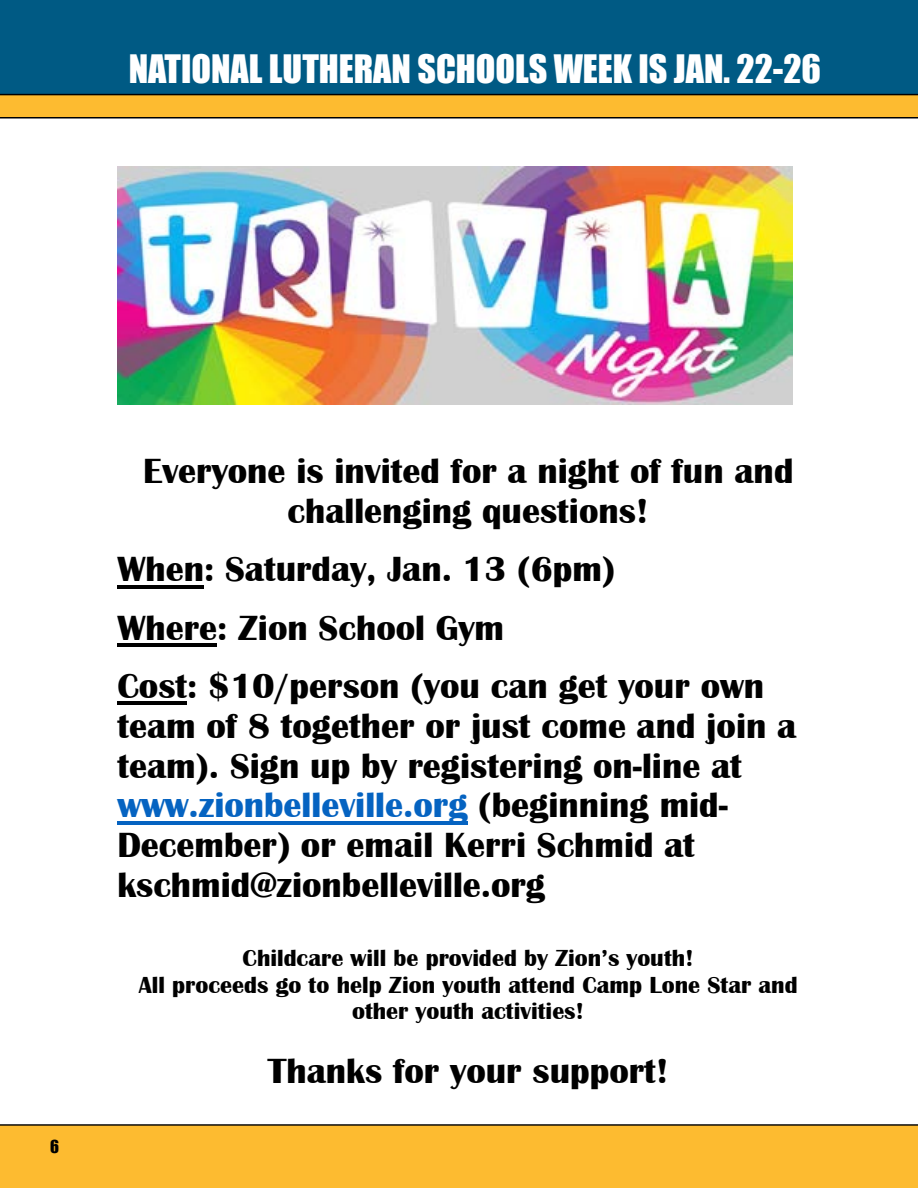
<style>
.page{position:relative;width:918px;height:1188px;background:#fff}
.page>*{position:absolute;margin:0;border:0;box-sizing:border-box;transform-origin:0 0}
.t1{font:700 36px/39.9px "Britannic";color:#000}
.t2{font:36px "Impact";color:#fff}
.t3{font:700 24px/26.7px "Britannic";color:#000;text-align:center}
.t4{font:16.5px "Century Gothic";color:#fff}
.t5{font:16.5px "Impact";color:#000}
.s1{color:#0563c1}
</style>
<div class="page">
<div style="left:0;top:1124px;width:918px;height:64px;background:#fdbb30"></div>
<svg style="left:0;top:95px;width:918px;height:23px;background:#eeb02d"></svg>
<div style="left:0;top:0;width:918px;height:95px;background:#005a84"></div>
<hr style="left:117px;top:585px;width:87px;height:3px;background:#000">
<hr style="left:117px;top:643px;width:100px;height:3px;background:#000">
<hr style="left:117px;top:702px;width:70px;height:3px;background:#000">
<hr style="left:117px;top:821px;width:350px;height:3px;background:#0563c1">
<img style="left:117px;top:167px;width:675px;height:237px">
<p class="t4" style="left:124px;top:42px;width:702px">“And whatever you do, whether in word or deed, do it all in the name of the Lord Jesus,</p>
<p class="t2" style="left:129px;top:41px;width:694px">NATIONAL LUTHERAN SCHOOLS WEEK IS JAN. 22-26</p>
<p class="t4" style="left:292px;top:62px;width:367px">giving thanks to God the Father through him.”</p>
<p class="t5" style="left:50px;top:1134px;width:10px">6</p>
<p class="t1" style="left:143px;top:452px;width:652px;text-align:center">Everyone is invited for a night of fun and challenging questions!</p>
<p class="t1" style="left:117px;top:541px;width:648px;line-height:58.2px">When: Saturday, Jan. 13 (6pm)<br>Where: Zion School Gym<br>Cost: $10/person (you can get your own</p>
<p class="t1" style="left:117px;top:706px;width:680px">team of 8 together or just come and join a team). Sign up by registering on-line at <span class="s1">www.zionbelleville.org</span> (beginning mid-December) or email Kerri Schmid at kschmid@zionbelleville.org</p>
<p class="t3" style="left:139px;top:945px;width:660px">Childcare will be provided by Zion’s youth!<br>All proceeds go to help Zion youth attend Camp Lone Star and other youth activities!</p>
<p class="t1" style="left:268px;top:1052px;width:403px">Thanks for your support!</p>
</div>
